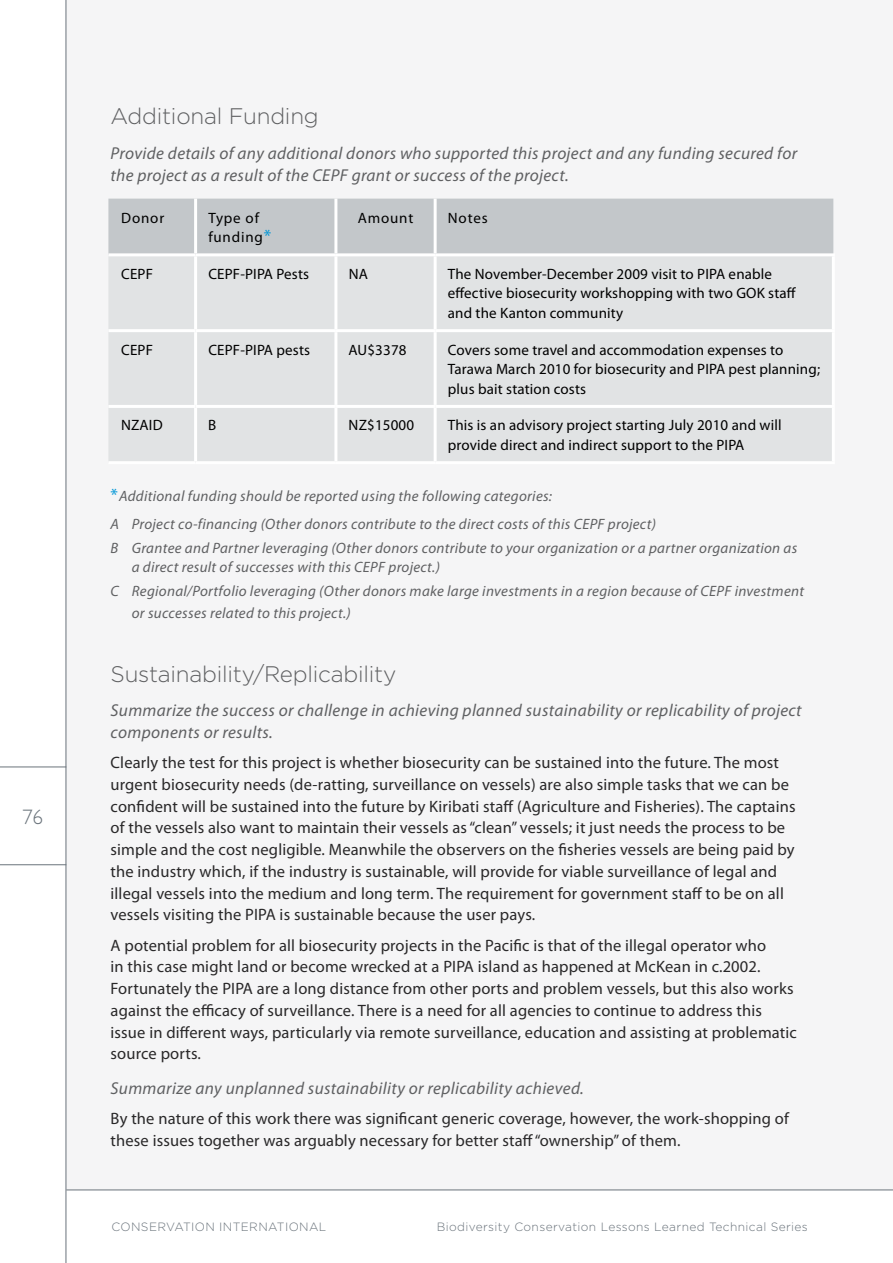
<style>
.page{position:relative;width:893px;height:1263px;background:#fff}
.page>*{position:absolute;margin:0;border:0;box-sizing:border-box;transform-origin:0 0}
.t1{font:300 22.5px "Gotham";letter-spacing:-.01em;color:#5f6062}
.t2{font:300 21px "Gill Sans";color:#6a737b}
.t3{font:italic 17.25px/21.8px "Myriad Pro";letter-spacing:.02em;color:#5f6062}
.t4{font:16.5px/21.8px "Myriad Pro";letter-spacing:.01em;color:#292829}
.t5{font:italic 15px/28px "Myriad Pro";letter-spacing:.02em;color:#5f6062}
.t6{font:15px/19.5px "Myriad Pro";letter-spacing:.01em;color:#000}
.t7{font:15px/19.5px "Myriad Pro";letter-spacing:.055em;color:#000}
.t8{font:300 12px "Gotham";letter-spacing:.03em;color:#6a737b}
.s1{font-size:18px;color:#0096d6}
.s2{font-style:normal;font-size:18px;color:#0096d6}
</style>
<div class="page">
<div style="left:66px;top:0;width:827px;height:1189px;background:#f0f1f2"></div>
<hr style="left:66px;top:1189px;width:827px;height:1px;background:#6a737b">
<hr style="left:0;top:766px;width:66px;height:1px;background:#6a737b">
<hr style="left:0;top:864px;width:66px;height:1px;background:#6a737b">
<hr style="left:66px;top:0;width:1px;height:1263px;background:#6a737b">
<div style="left:108px;top:199px;width:725px;height:54px;background:#c3c7ca"></div>
<div style="left:109px;top:257px;width:723px;height:204px;background:#e1e3e4"></div>
<hr style="left:108px;top:253px;width:88px;height:3px;background:#fff">
<hr style="left:196px;top:253px;width:140px;height:3px;background:#fff">
<hr style="left:336px;top:253px;width:99px;height:3px;background:#fff">
<hr style="left:435px;top:253px;width:400px;height:3px;background:#fff">
<hr style="left:832px;top:256px;width:3px;height:73px;background:#fff">
<hr style="left:832px;top:332px;width:3px;height:73px;background:#fff">
<hr style="left:832px;top:408px;width:3px;height:53px;background:#fff">
<hr style="left:108px;top:461px;width:88px;height:3px;background:#fff">
<hr style="left:196px;top:461px;width:140px;height:3px;background:#fff">
<hr style="left:336px;top:461px;width:99px;height:3px;background:#fff">
<hr style="left:435px;top:461px;width:400px;height:3px;background:#fff">
<hr style="left:194px;top:199px;width:3px;height:54px;background:#fff">
<hr style="left:334px;top:199px;width:3px;height:54px;background:#fff">
<hr style="left:434px;top:199px;width:3px;height:54px;background:#fff">
<hr style="left:194px;top:256px;width:3px;height:73px;background:#fff">
<hr style="left:334px;top:256px;width:3px;height:73px;background:#fff">
<hr style="left:434px;top:256px;width:3px;height:73px;background:#fff">
<hr style="left:108px;top:329px;width:88px;height:3px;background:#fff">
<hr style="left:196px;top:329px;width:140px;height:3px;background:#fff">
<hr style="left:194px;top:332px;width:3px;height:73px;background:#fff">
<hr style="left:336px;top:329px;width:99px;height:3px;background:#fff">
<hr style="left:334px;top:332px;width:3px;height:73px;background:#fff">
<hr style="left:435px;top:329px;width:400px;height:3px;background:#fff">
<hr style="left:434px;top:332px;width:3px;height:73px;background:#fff">
<hr style="left:108px;top:405px;width:88px;height:3px;background:#fff">
<hr style="left:196px;top:405px;width:140px;height:3px;background:#fff">
<hr style="left:194px;top:408px;width:3px;height:53px;background:#fff">
<hr style="left:336px;top:405px;width:99px;height:3px;background:#fff">
<hr style="left:334px;top:408px;width:3px;height:53px;background:#fff">
<hr style="left:435px;top:405px;width:400px;height:3px;background:#fff">
<hr style="left:434px;top:408px;width:3px;height:53px;background:#fff">
<p class="t2" style="left:23px;top:805px;width:22px">76</p>
<h1 class="t1" style="left:111px;top:102px;width:210px">Additional Funding</h1>
<p class="t3" style="left:111px;top:142px;width:688px">Provide details of any additional donors who supported this project and any funding secured for the project as a result of the CEPF grant or success of the project.</p>
<p class="t6" style="left:121px;top:208px;width:45px">Donor</p>
<p class="t7" style="left:208px;top:208px;width:64px">Type of funding<span class="s1">*</span></p>
<p class="t6" style="left:358px;top:208px;width:57px">Amount</p>
<p class="t6" style="left:448px;top:208px;width:41px">Notes</p>
<p class="t6" style="left:121px;top:264px;width:33px">CEPF</p>
<p class="t6" style="left:208px;top:264px;width:102px">CEPF-PIPA Pests</p>
<p class="t6" style="left:349px;top:264px;width:21px">NA</p>
<p class="t6" style="left:448px;top:264px;width:350px">The November-December 2009 visit to PIPA enable effective biosecurity workshopping with two GOK staff and the Kanton community</p>
<p class="t6" style="left:121px;top:340px;width:33px">CEPF</p>
<p class="t6" style="left:208px;top:340px;width:103px">CEPF-PIPA pests</p>
<p class="t6" style="left:349px;top:340px;width:59px">AU$3378</p>
<p class="t6" style="left:448px;top:340px;width:374px">Covers some travel and accommodation expenses to<br>Tarawa March 2010 for biosecurity and PIPA pest planning; plus bait station costs</p>
<p class="t6" style="left:121px;top:415px;width:43px">NZAID</p>
<p class="t6" style="left:208px;top:415px;width:10px">B</p>
<p class="t6" style="left:349px;top:415px;width:67px">NZ$15000</p>
<p class="t6" style="left:448px;top:415px;width:335px">This is an advisory project starting July 2010 and will provide direct and indirect support to the PIPA</p>
<p class="t5" style="left:111px;top:482px;width:547px"><span class="s2">*</span>Additional funding should be reported using the following categories:<br>A Project co-financing (Other donors contribute to the direct costs of this CEPF project)</p>
<p class="t5" style="left:132px;top:538px;width:667px;line-height:19.5px;text-indent:-21px">B Grantee and Partner leveraging (Other donors contribute to your organization or a partner organization as a direct result of successes with this CEPF project.)</p>
<p class="t5" style="left:132px;top:580px;width:674px;line-height:21.8px;text-indent:-21px">C Regional/Portfolio leveraging (Other donors make large investments in a region because of CEPF investment or successes related to this project.)</p>
<h1 class="t1" style="left:111px;top:659px;width:287px">Sustainability/Replicability</h1>
<p class="t3" style="left:111px;top:699px;width:693px">Summarize the success or challenge in achieving planned sustainability or replicability of project components or results.</p>
<p class="t4" style="left:111px;top:751px;width:686px">Clearly the test for this project is whether biosecurity can be sustained into the future. The most urgent biosecurity needs (de-ratting, surveillance on vessels) are also simple tasks that we can be confident will be sustained into the future by Kiribati staff (Agriculture and Fisheries). The captains of the vessels also want to maintain their vessels as “clean” vessels; it just needs the process to be simple and the cost negligible. Meanwhile the observers on the fisheries vessels are being paid by the industry which, if the industry is sustainable, will provide for viable surveillance of legal and illegal vessels into the medium and long term. The requirement for government staff to be on all vessels visiting the PIPA is sustainable because the user pays.</p>
<p class="t4" style="left:111px;top:934px;width:688px">A potential problem for all biosecurity projects in the Pacific is that of the illegal operator who<br>in this case might land or become wrecked at a PIPA island as happened at McKean in c.2002.<br>Fortunately the PIPA are a long distance from other ports and problem vessels, but this also works against the efficacy of surveillance. There is a need for all agencies to continue to address this issue in different ways, particularly via remote surveillance, education and assisting at problematic source ports.</p>
<p class="t3" style="left:111px;top:1077px;width:475px">Summarize any unplanned sustainability or replicability achieved.</p>
<p class="t4" style="left:111px;top:1107px;width:680px">By the nature of this work there was significant generic coverage, however, the work-shopping of these issues together was arguably necessary for better staff “ownership” of them.</p>
<p class="t8" style="left:112px;top:1219px;width:19px">Conservation</p>
<p class="t8" style="left:219px;top:1219px;width:14px">International</p>
<p class="t8" style="left:437px;top:1219px;width:373px">Biodiversity Conservation Lessons Learned Technical Series</p>
</div>
